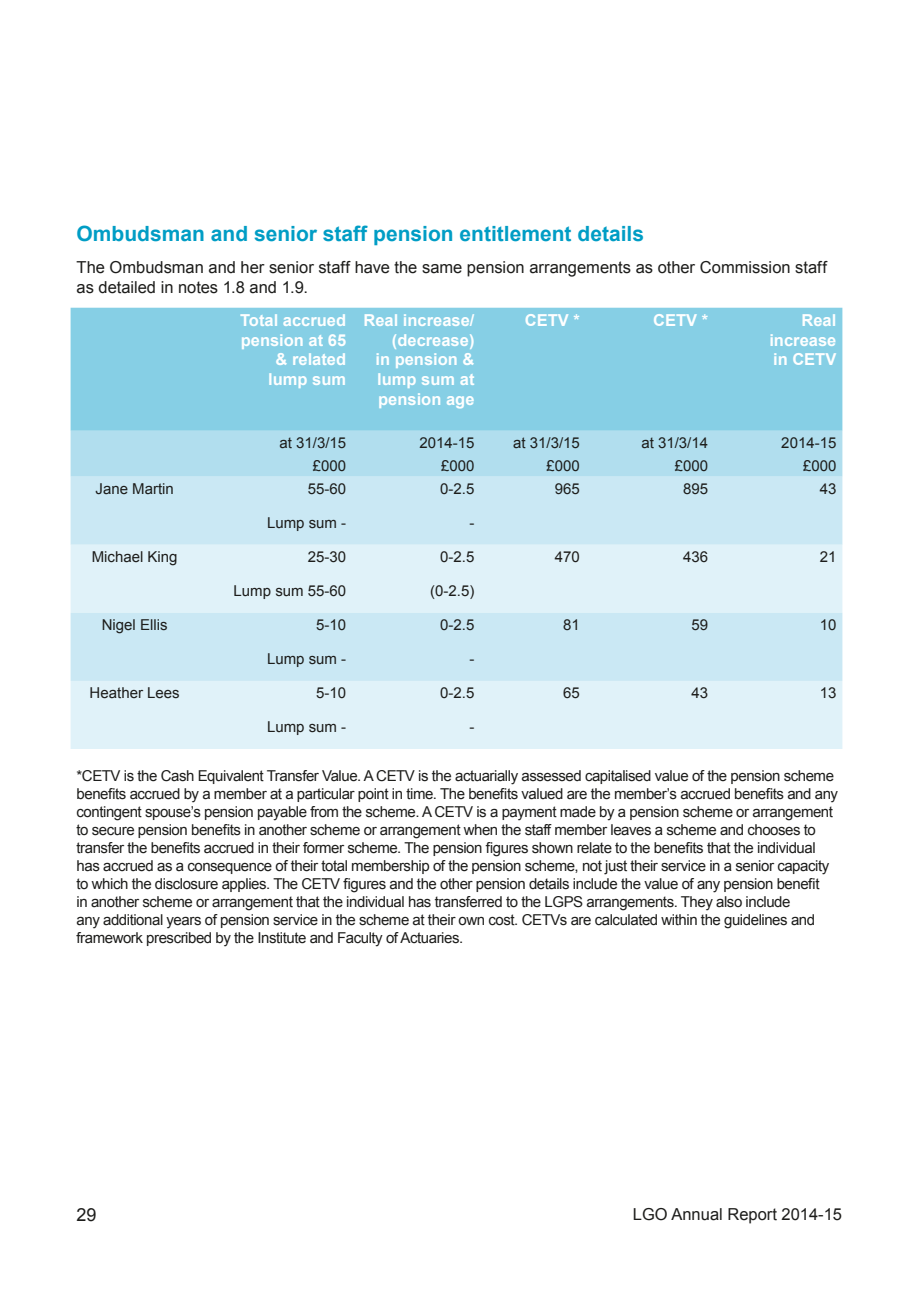
<style>
.page{position:relative;width:919px;height:1289px;background:#fff}
.page>*{position:absolute;margin:0;border:0;box-sizing:border-box;transform-origin:0 0}
.Acc_headings{font:700 21px "Arial";color:#009dc5}
.t1{font:18px "Arial";color:#1d1d1b}
.Body_text{font:16.5px/19.8px "Arial";color:#1d1d1b}
.t2{font:700 16.5px/19.8px "Arial";color:#fff}
.t3{font:15px/18px "Arial";letter-spacing:-.03em;color:#1d1d1b}
.t4{font:15px "Arial";color:#1d1d1b}
</style>
<div class="page">
<div style="left:71px;top:308px;width:771px;height:123px;background:#86cfe5"></div>
<div style="left:71px;top:431px;width:771px;height:45px;background:#b1deee"></div>
<div style="left:71px;top:476px;width:771px;height:68px;background:#cae8f4"></div>
<div style="left:71px;top:544px;width:771px;height:205px;background:#e0f2f9"></div>
<div style="left:71px;top:613px;width:771px;height:68px;background:#cae8f4"></div>
<p class="Acc_headings" style="left:77px;top:219px;width:569px">Ombudsman and senior staff pension entitlement details</p>
<p class="Body_text" style="left:77px;top:258px;width:751px">The Ombudsman and her senior staff have the same pension arrangements as other Commission staff as detailed in notes 1.8 and 1.9.</p>
<p class="t2" style="left:240px;top:310px;width:108px">Total accrued pension at 65</p>
<p class="t2" style="left:275px;top:350px;width:72px">&amp; related</p>
<p class="t2" style="left:268px;top:370px;width:79px">lump sum</p>
<p class="t2" style="left:363px;top:310px;width:113px;text-align:right">Real increase/ (decrease)<br>in pension &amp; lump sum at pension age</p>
<p class="t2" style="left:525px;top:310px;width:57px">CETV *</p>
<p class="t2" style="left:653px;top:310px;width:57px">CETV *</p>
<p class="t2" style="left:801px;top:310px;width:36px">Real</p>
<p class="t2" style="left:769px;top:330px;width:68px">increase</p>
<p class="t2" style="left:773px;top:350px;width:65px">in CETV</p>
<p class="t3" style="left:279px;top:433px;width:68px">at 31/3/15</p>
<p class="t3" style="left:419px;top:433px;width:57px">2014-15</p>
<p class="t3" style="left:513px;top:433px;width:68px">at 31/3/15</p>
<p class="t3" style="left:641px;top:433px;width:68px">at 31/3/14</p>
<p class="t3" style="left:781px;top:433px;width:57px">2014-15</p>
<p class="t3" style="left:313px;top:456px;width:35px">£000</p>
<p class="t3" style="left:441px;top:456px;width:35px">£000</p>
<p class="t3" style="left:546px;top:456px;width:35px">£000</p>
<p class="t3" style="left:674px;top:456px;width:35px">£000</p>
<p class="t3" style="left:803px;top:456px;width:35px">£000</p>
<p class="t4" style="left:95px;top:478px;width:80px">Jane Martin</p>
<p class="t3" style="left:308px;top:479px;width:40px">55-60</p>
<p class="t3" style="left:440px;top:479px;width:36px">0-2.5</p>
<p class="t3" style="left:555px;top:479px;width:27px">965</p>
<p class="t3" style="left:683px;top:479px;width:27px">895</p>
<p class="t3" style="left:819px;top:479px;width:18px">43</p>
<p class="t3" style="left:267px;top:513px;width:81px">Lump sum -</p>
<p class="t3" style="left:469px;top:513px;width:6px">-</p>
<p class="t4" style="left:92px;top:546px;width:87px">Michael King</p>
<p class="t3" style="left:308px;top:547px;width:40px">25-30</p>
<p class="t3" style="left:440px;top:547px;width:36px">0-2.5</p>
<p class="t3" style="left:555px;top:547px;width:27px">470</p>
<p class="t3" style="left:683px;top:547px;width:27px">436</p>
<p class="t3" style="left:819px;top:547px;width:18px">21</p>
<p class="t4" style="left:233px;top:580px;width:114px">Lump sum 55-60</p>
<p class="t3" style="left:430px;top:581px;width:46px">(0-2.5)</p>
<p class="t4" style="left:102px;top:614px;width:67px">Nigel Ellis</p>
<p class="t3" style="left:316px;top:615px;width:32px">5-10</p>
<p class="t3" style="left:440px;top:615px;width:36px">0-2.5</p>
<p class="t3" style="left:563px;top:615px;width:18px">81</p>
<p class="t3" style="left:691px;top:615px;width:18px">59</p>
<p class="t3" style="left:819px;top:615px;width:18px">10</p>
<p class="t3" style="left:267px;top:649px;width:81px">Lump sum -</p>
<p class="t3" style="left:469px;top:649px;width:6px">-</p>
<p class="t4" style="left:90px;top:682px;width:92px">Heather Lees</p>
<p class="t3" style="left:316px;top:683px;width:32px">5-10</p>
<p class="t3" style="left:440px;top:683px;width:36px">0-2.5</p>
<p class="t3" style="left:563px;top:683px;width:18px">65</p>
<p class="t3" style="left:691px;top:683px;width:18px">43</p>
<p class="t3" style="left:819px;top:683px;width:18px">13</p>
<p class="t3" style="left:267px;top:717px;width:81px">Lump sum -</p>
<p class="t3" style="left:469px;top:717px;width:6px">-</p>
<p class="t3" style="left:77px;top:766px;width:763px">*CETV is the Cash Equivalent Transfer Value. A CETV is the actuarially assessed capitalised value of the pension scheme benefits accrued by a member at a particular point in time. The benefits valued are the member’s accrued benefits and any contingent spouse’s pension payable from the scheme. A CETV is a payment made by a pension scheme or arrangement to secure pension benefits in another scheme or arrangement when the staff member leaves a scheme and chooses to transfer the benefits accrued in their former scheme. The pension figures shown relate to the benefits that the individual has accrued as a consequence of their total membership of the pension scheme, not just their service in a senior capacity to which the disclosure applies. The CETV figures and the other pension details include the value of any pension benefit<br>in another scheme or arrangement that the individual has transferred to the LGPS arrangements. They also include<br>any additional years of pension service in the scheme at their own cost. CETVs are calculated within the guidelines and framework prescribed by the Institute and Faculty of Actuaries.</p>
<p class="t1" style="left:77px;top:1203px;width:22px">29</p>
<p class="Body_text" style="left:633px;top:1204px;width:211px">LGO Annual Report 2014-15</p>
</div>
